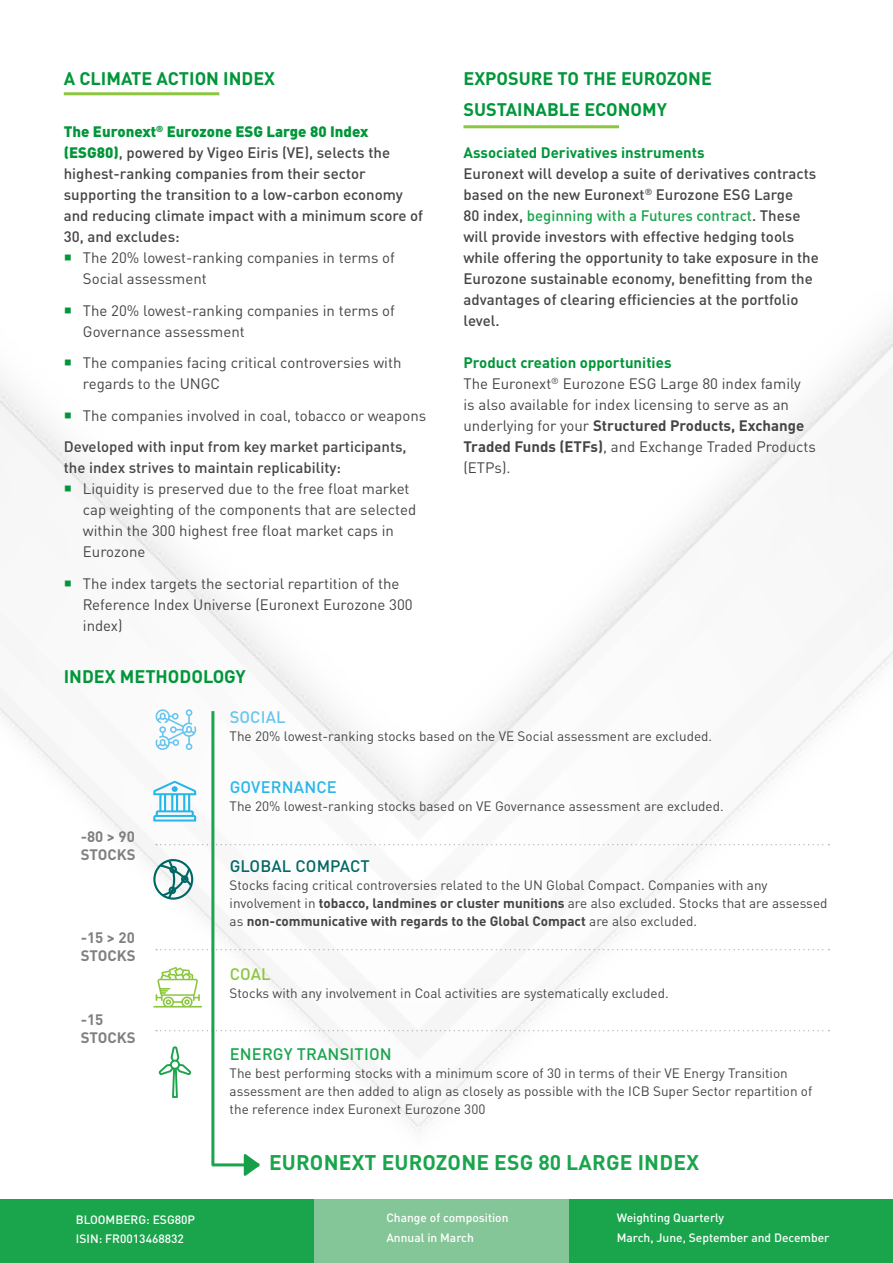
<style>
.page{position:relative;width:893px;height:1263px;background:#fff}
.page>*{position:absolute;margin:0;border:0;box-sizing:border-box;transform-origin:0 0}
.t1{font:700 21px "DIN Pro";letter-spacing:.01em;color:#1aa54c}
.t2{font:700 18px/31.5px "DIN Pro";color:#009639}
.t3{font:500 16.5px "DIN Pro";letter-spacing:.01em;color:#1aa54c}
.t4{font:500 16.5px "DIN Pro";letter-spacing:.005em;color:#006864}
.t5{font:500 16.5px "DIN Pro";letter-spacing:.01em;color:#26b6ea}
.t6{font:500 16.5px "DIN Pro";letter-spacing:.01em;color:#67c5ef}
.t7{font:500 16.5px "DIN Pro";color:#8bc63e}
.t8{font:15px/21px "DIN Pro";color:#454545}
.t9{font:500 15px/21px "DIN Pro";color:#454545}
.t10{font:700 15px/18px "DIN Pro";color:#808080}
.t11{font:700 15px "DIN Pro";color:#009639}
.t12{font:13.5px/18px "DIN Pro";color:#454545}
.t13{font:500 12px/19.5px "DIN Pro";color:#fff}
.s1{font-weight:900;color:#009639}
.s2{color:#1aa54c}
.s3{font-weight:700;color:#009639}
.s4{font-weight:700}
</style>
<div class="page">
<img style="left:0;top:324px;width:893px;height:845px">
<svg style="left:159px;top:1046px;width:32px;height:52px"></svg>
<svg style="left:153px;top:967px;width:49px;height:40px"></svg>
<svg style="left:156px;top:1030px;width:673px;height:1px"></svg>
<svg style="left:156px;top:949px;width:673px;height:1px"></svg>
<hr style="left:211px;top:711px;width:3px;height:455px;background:#1aa54c">
<hr style="left:212px;top:1163px;width:47px;height:3px;background:#1aa54c">
<svg style="left:156px;top:844px;width:673px;height:1px"></svg>
<div style="left:0;top:1199px;width:314px;height:64px;background:#1aa54c"></div>
<div style="left:314px;top:1199px;width:255px;height:64px;background:#85c698"></div>
<div style="left:569px;top:1199px;width:324px;height:64px;background:#1aa54c"></div>
<svg style="left:155px;top:709px;width:42px;height:42px"></svg>
<svg style="left:153px;top:781px;width:43px;height:40px"></svg>
<svg style="left:153px;top:859px;width:40px;height:41px"></svg>
<hr style="left:463px;top:125px;width:156px;height:3px;background:#8bc63e">
<hr style="left:64px;top:92px;width:155px;height:3px;background:#8bc63e">
<svg style="left:244px;top:1153px;width:16px;height:23px"></svg>
<svg style="left:65px;top:360px;width:6px;height:6px"></svg>
<svg style="left:65px;top:412px;width:6px;height:6px"></svg>
<svg style="left:65px;top:486px;width:6px;height:6px"></svg>
<svg style="left:65px;top:580px;width:6px;height:6px"></svg>
<p class="t2" style="left:64px;top:60px;width:213px">A CLIMATE ACTION INDEX</p>
<p class="t9" style="left:64px;top:120px;width:361px"><span class="s1">The Euronext</span><sup>®</sup> <span class="s1">Eurozone ESG Large 80 Index (ESG80)</span>, powered by Vigeo Eiris (VE), selects the highest-ranking companies from their sector supporting the transition to a low-carbon economy and reducing climate impact with a minimum score of 30, and excludes:</p>
<p class="t8" style="left:83px;top:246px;width:314px">The 20% lowest-ranking companies in terms of<br>Social assessment</p>
<p class="t8" style="left:83px;top:298px;width:314px">The 20% lowest-ranking companies in terms of<br>Governance assessment</p>
<p class="t8" style="left:83px;top:351px;width:320px">The companies facing critical controversies with regards to the UNGC</p>
<p class="t8" style="left:83px;top:403px;width:345px">The companies involved in coal, tobacco or weapons</p>
<p class="t9" style="left:64px;top:435px;width:344px">Developed with input from key market participants, the index strives to maintain replicability:</p>
<p class="t8" style="left:83px;top:477px;width:335px">Liquidity is preserved due to the free float market cap weighting of the components that are selected within the 300 highest free float market caps in Eurozone</p>
<p class="t8" style="left:83px;top:571px;width:331px">The index targets the sectorial repartition of the<br>Reference Index Universe (Euronext Eurozone 300 index)</p>
<p class="t2" style="left:64px;top:659px;width:184px">INDEX METHODOLOGY</p>
<p class="t2" style="left:463px;top:60px;width:250px">EXPOSURE TO THE EUROZONE<br>SUSTAINABLE ECONOMY</p>
<p class="t11" style="left:463px;top:140px;width:243px">Associated Derivatives instruments</p>
<p class="t9" style="left:463px;top:162px;width:357px">Euronext will develop a suite of derivatives contracts based on the new Euronext<sup>®</sup> Eurozone ESG Large<br>80 index, <span class="s2">beginning with a Futures contract</span>. These will provide investors with effective hedging tools while offering the opportunity to take exposure in the Eurozone sustainable economy, benefitting from the advantages of clearing efficiencies at the portfolio level.</p>
<p class="t8" style="left:463px;top:351px;width:354px"><span class="s3">Product creation opportunities<br></span>The Euronext<sup>®</sup> Eurozone ESG Large 80 index family<br>is also available for index licensing to serve as an underlying for your <span class="s4">Structured Products, Exchange Traded Funds (ETFs)</span>, and Exchange Traded Products (ETPs).</p>
<p class="t6" style="left:230px;top:704px;width:58px">SOCIAL</p>
<p class="t12" style="left:230px;top:726px;width:484px">The 20% lowest-ranking stocks based on the VE Social assessment are excluded.</p>
<p class="t10" style="left:81px;top:826px;width:56px">-80 &gt; 90<br>STOCKS</p>
<p class="t10" style="left:81px;top:926px;width:56px">-15 &gt; 20<br>STOCKS</p>
<p class="t10" style="left:81px;top:1009px;width:56px">-15<br>STOCKS</p>
<p class="t5" style="left:230px;top:774px;width:109px">GOVERNANCE</p>
<p class="t12" style="left:230px;top:796px;width:496px">The 20% lowest-ranking stocks based on VE Governance assessment are excluded.</p>
<p class="t4" style="left:230px;top:852px;width:142px">GLOBAL COMPACT</p>
<p class="t12" style="left:230px;top:874px;width:599px">Stocks facing critical controversies related to the UN Global Compact. Companies with any involvement in <span class="s4">tobacco, landmines or cluster munitions</span> are also excluded. Stocks that are assessed as <span class="s4">non-communicative with regards to the Global Compact</span> are also excluded.</p>
<p class="t7" style="left:230px;top:960px;width:42px">COAL</p>
<p class="t12" style="left:230px;top:982px;width:441px">Stocks with any involvement in Coal activities are systematically excluded.</p>
<p class="t3" style="left:230px;top:1040px;width:164px">ENERGY TRANSITION</p>
<p class="t12" style="left:230px;top:1062px;width:584px">The best performing stocks with a minimum score of 30 in terms of their VE Energy Transition assessment are then added to align as closely as possible with the ICB Super Sector repartition of the reference index Euronext Eurozone 300</p>
<h1 class="t1" style="left:269px;top:1145px;width:431px">EURONEXT EUROZONE ESG 80 LARGE INDEX</h1>
<p class="t13" style="left:76px;top:1208px;width:121px">BLOOMBERG: ESG80P<br>ISIN: FR0013468832</p>
<p class="t13" style="left:386px;top:1207px;width:124px">Change of composition<br>Annual in March</p>
<p class="t13" style="left:617px;top:1207px;width:214px">Weighting Quarterly<br>March, June, September and December</p>
</div>
